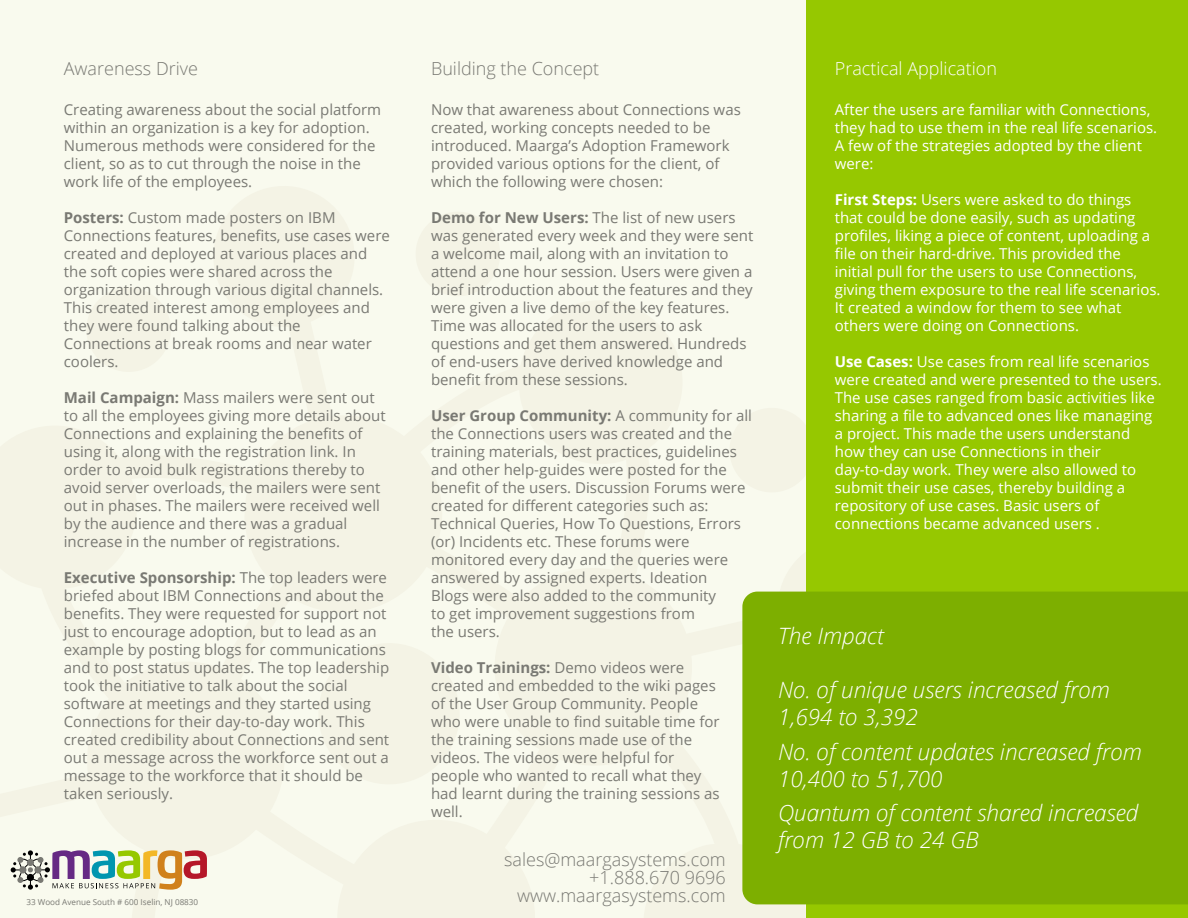
<style>
.page{position:relative;width:1188px;height:918px;background:#f9faee}
.page>*{position:absolute;margin:0;border:0;box-sizing:border-box;transform-origin:0 0}
.t1{font:italic 300 22.5px/27px "Open Sans";color:#fff}
.t2{font:300 18px/18px "Open Sans";color:#797973;text-align:right}
.t3{font:300 18px "Open Sans";color:#fff}
.t4{font:15px/18px "Open Sans";color:#797973}
.t5{font:15px/18px "Open Sans";color:#fff}
.t6{font:8.1px "Open Sans";color:#797973}
.s1{font-weight:700}
</style>
<div class="page">
<svg style="left:806px;top:404px;width:1px;height:93px"></svg>
<div style="left:807px;top:0;width:381px;height:918px;background:#96c800"></div>
<div style="left:742px;top:592px;width:446px;height:312px;background:#7daf00"></div>
<svg style="left:11px;top:850px;width:196px;height:40px"></svg>
<p class="t2" style="left:64px;top:59px;width:136px">Awareness Drive</p>
<p class="t4" style="left:64px;top:100px;width:319px">Creating awareness about the social platform within an organization is a key for adoption.<br>Numerous methods were considered for the client, so as to cut through the noise in the work life of the employees.</p>
<p class="t4" style="left:64px;top:208px;width:328px"><span class="s1">Posters:</span> Custom made posters on IBM Connections features, benefits, use cases were created and deployed at various places and the soft copies were shared across the organization through various digital channels.<br>This created interest among employees and they were found talking about the Connections at break rooms and near water coolers.</p>
<p class="t4" style="left:64px;top:388px;width:323px"><span class="s1">Mail Campaign:</span> Mass mailers were sent out to all the employees giving more details about Connections and explaining the benefits of using it, along with the registration link. In order to avoid bulk registrations thereby to avoid server overloads, the mailers were sent out in phases. The mailers were received well by the audience and there was a gradual increase in the number of registrations.</p>
<p class="t4" style="left:64px;top:568px;width:327px"><span class="s1">Executive Sponsorship:</span> The top leaders were briefed about IBM Connections and about the benefits. They were requested for support not just to encourage adoption, but to lead as an example by posting blogs for communications and to post status updates. The top leadership took the initiative to talk about the social software at meetings and they started using Connections for their day-to-day work. This created credibility about Connections and sent out a message across the workforce sent out a message to the workforce that it should be taken seriously.</p>
<p class="t6" style="left:26px;top:896px;width:173px">33 Wood Avenue South # 600 Iselin, NJ 08830</p>
<p class="t2" style="left:431px;top:59px;width:170px">Building the Concept</p>
<p class="t4" style="left:431px;top:100px;width:311px">Now that awareness about Connections was created, working concepts needed to be introduced. Maarga’s Adoption Framework provided various options for the client, of which the following were chosen:</p>
<p class="t4" style="left:431px;top:208px;width:324px"><span class="s1">Demo for New Users:</span> The list of new users was generated every week and they were sent a welcome mail, along with an invitation to attend a one hour session. Users were given a brief introduction about the features and they were given a live demo of the key features.<br>Time was allocated for the users to ask questions and get them answered. Hundreds of end-users have derived knowledge and benefit from these sessions.</p>
<p class="t4" style="left:431px;top:406px;width:322px"><span class="s1">User Group Community:</span> A community for all the Connections users was created and the training materials, best practices, guidelines and other help-guides were posted for the benefit of the users. Discussion Forums were created for different categories such as:<br>Technical Queries, How To Questions, Errors (or) Incidents etc. These forums were monitored every day and the queries were answered by assigned experts. Ideation<br>Blogs were also added to the community<br>to get improvement suggestions from<br>the users.</p>
<p class="t4" style="left:431px;top:658px;width:290px"><span class="s1">Video Trainings:</span> Demo videos were created and embedded to the wiki pages of the User Group Community. People who were unable to find suitable time for the training sessions made use of the videos. The videos were helpful for people who wanted to recall what they had learnt during the training sessions as well.</p>
<p class="t2" style="left:504px;top:850px;width:223px">sales@maargasystems.com +1.888.670 9696 www.maargasystems.com</p>
<p class="t3" style="left:835px;top:56px;width:164px">Practical Application</p>
<p class="t5" style="left:835px;top:100px;width:324px">After the users are familiar with Connections, they had to use them in the real life scenarios.<br>A few of the strategies adopted by the client were:</p>
<p class="t5" style="left:835px;top:190px;width:327px"><span class="s1">First Steps:</span> Users were asked to do things that could be done easily, such as updating profiles, liking a piece of content, uploading a file on their hard-drive. This provided the initial pull for the users to use Connections, giving them exposure to the real life scenarios.<br>It created a window for them to see what others were doing on Connections.</p>
<p class="t5" style="left:835px;top:352px;width:328px"><span class="s1">Use Cases:</span> Use cases from real life scenarios were created and were presented to the users.<br>The use cases ranged from basic activities like sharing a file to advanced ones like managing a project. This made the users understand how they can use Connections in their day-to-day work. They were also allowed to submit their use cases, thereby building a repository of use cases. Basic users of connections became advanced users .</p>
<h1 class="t1" style="left:778px;top:622px;width:107px">The Impact</h1>
<h1 class="t1" style="left:778px;top:676px;width:334px">No. of unique users increased from<br>1,694 to 3,392</h1>
<h1 class="t1" style="left:778px;top:737px;width:366px">No. of content updates increased from<br>10,400 to 51,700</h1>
<h1 class="t1" style="left:778px;top:799px;width:362px">Quantum of content shared increased from 12 GB to 24 GB</h1>
</div>
